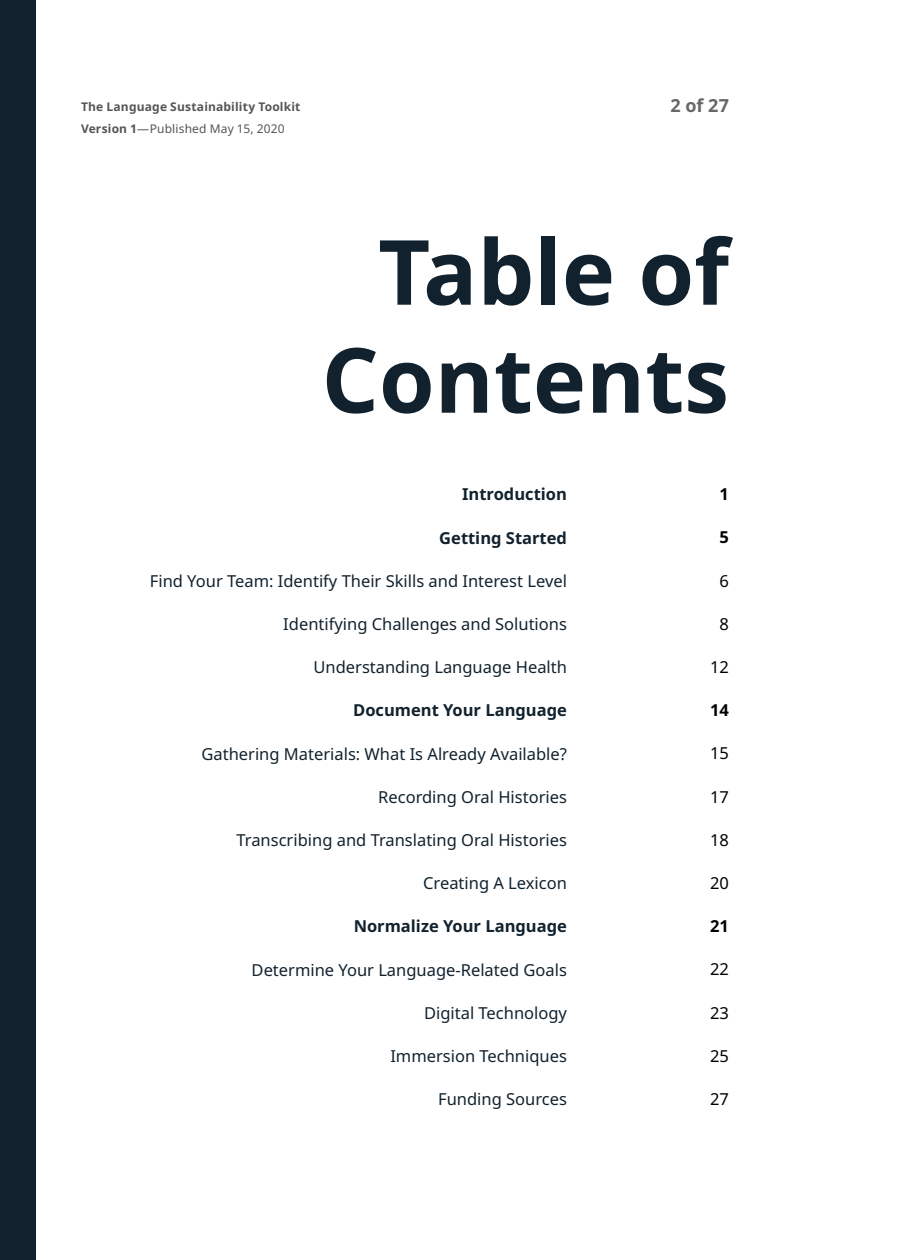
<style>
.page{position:relative;width:900px;height:1260px;background:#fff}
.page>*{position:absolute;margin:0;border:0;box-sizing:border-box;transform-origin:0 0}
.t1{font:700 90px/108px "Noto Sans";color:#11222e;text-align:right}
.t2{font:700 18px "Noto Sans";color:#666767}
.t3{font:16.5px "Noto Sans";color:#11222e}
.t4{font:700 16.5px "Noto Sans";color:#11222e}
.t5{font:16.5px "Noto Sans";color:#000}
.t6{font:700 16.5px "Noto Sans";color:#000}
.t7{font:700 12px/21.6px "Noto Sans";letter-spacing:.015em;color:#555}
.s1{font-weight:400}
</style>
<div class="page">
<div style="left:0;top:0;width:36px;height:1260px;background:#11222e"></div>
<p class="t7" style="left:81px;top:96px;width:221px">The Language Sustainability Toolkit<br>Version 1<span class="s1">—Published May 15, 2020</span></p>
<p class="t2" style="left:670px;top:92px;width:60px">2 of 27</p>
<h1 class="t1" style="left:322px;top:220px;width:409px">Table of<br>Contents</h1>
<p class="t4" style="left:462px;top:483px;width:106px">Introduction</p>
<p class="t4" style="left:439px;top:526px;width:129px">Getting Started</p>
<p class="t3" style="left:150px;top:569px;width:419px">Find Your Team: Identify Their Skills and Interest Level</p>
<p class="t3" style="left:283px;top:612px;width:285px">Identifying Challenges and Solutions</p>
<p class="t3" style="left:313px;top:656px;width:255px">Understanding Language Health</p>
<p class="t4" style="left:353px;top:699px;width:215px">Document Your Language</p>
<p class="t3" style="left:202px;top:742px;width:367px">Gathering Materials: What Is Already Available?</p>
<p class="t3" style="left:378px;top:785px;width:190px">Recording Oral Histories</p>
<p class="t3" style="left:237px;top:828px;width:332px">Transcribing and Translating Oral Histories</p>
<p class="t3" style="left:423px;top:872px;width:145px">Creating A Lexicon</p>
<p class="t4" style="left:354px;top:915px;width:215px">Normalize Your Language</p>
<p class="t3" style="left:252px;top:958px;width:317px">Determine Your Language-Related Goals</p>
<p class="t3" style="left:424px;top:1001px;width:144px">Digital Technology</p>
<p class="t3" style="left:390px;top:1044px;width:178px">Immersion Techniques</p>
<p class="t3" style="left:438px;top:1087px;width:130px">Funding Sources</p>
<p class="t6" style="left:720px;top:483px;width:11px">1</p>
<p class="t6" style="left:720px;top:526px;width:11px">5</p>
<p class="t5" style="left:720px;top:569px;width:11px">6</p>
<p class="t5" style="left:720px;top:612px;width:11px">8</p>
<p class="t5" style="left:710px;top:655px;width:20px">12</p>
<p class="t6" style="left:710px;top:699px;width:20px">14</p>
<p class="t5" style="left:710px;top:742px;width:20px">15</p>
<p class="t5" style="left:710px;top:785px;width:20px">17</p>
<p class="t5" style="left:710px;top:828px;width:20px">18</p>
<p class="t5" style="left:710px;top:871px;width:20px">20</p>
<p class="t6" style="left:710px;top:915px;width:20px">21</p>
<p class="t5" style="left:710px;top:958px;width:20px">22</p>
<p class="t5" style="left:710px;top:1001px;width:20px">23</p>
<p class="t5" style="left:710px;top:1044px;width:20px">25</p>
<p class="t5" style="left:710px;top:1087px;width:20px">27</p>
</div>
